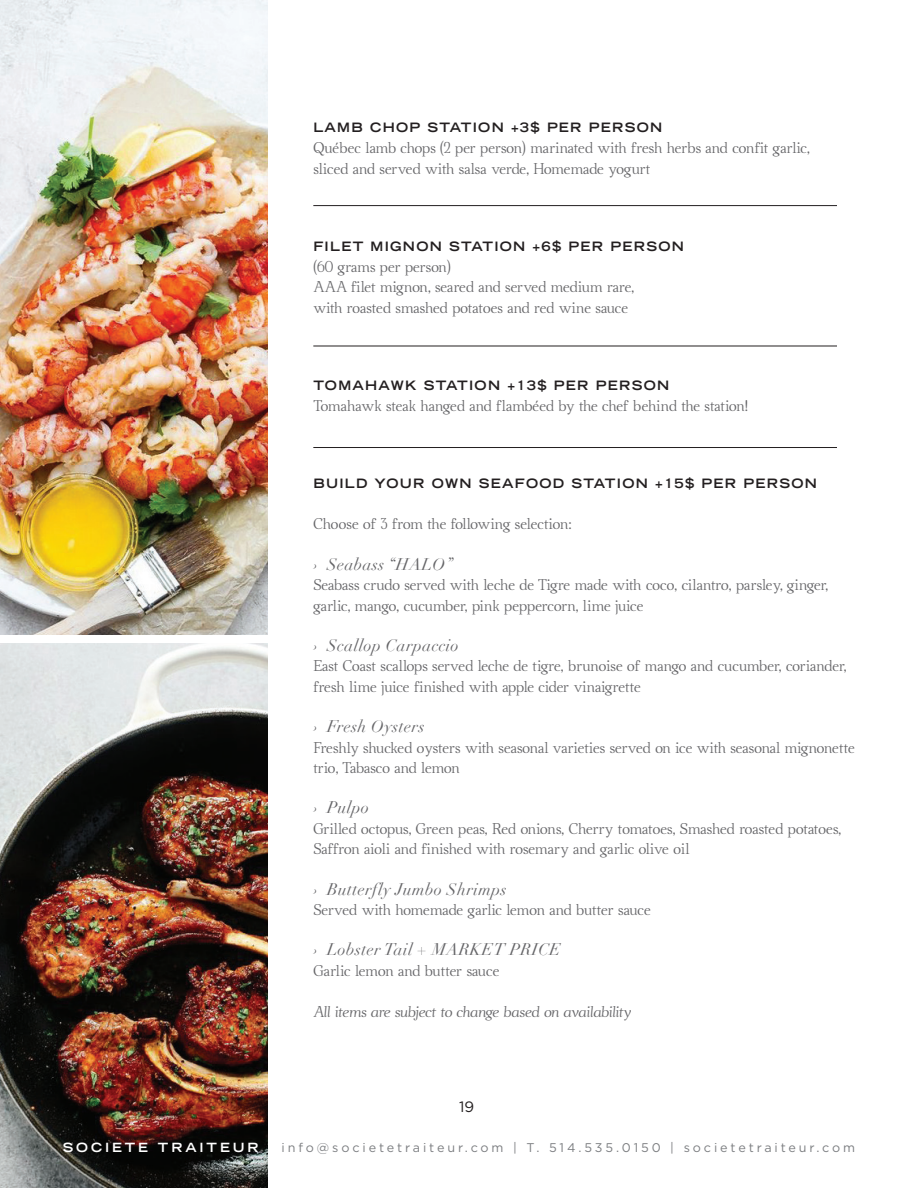
<style>
.page{position:relative;width:918px;height:1188px;background:#fff}
.page>*{position:absolute;margin:0;border:0;box-sizing:border-box;transform-origin:0 0}
.t1{font:italic 16.5px "Didot";letter-spacing:.025em;color:#656568}
.t2{font:15px "Gotham";color:#231f20}
.t3{font:13.95px/20.5px "Ahellya";letter-spacing:-.005em;color:#656568}
.t4{font:italic 13.95px "Ahellya";letter-spacing:.01em;color:#656568}
.t5{font:700 expanded 12.9px "Trade Gothic LH";letter-spacing:.1em;color:#231f20}
.t6{font:12.6px "Gotham";letter-spacing:.23em;color:#7c7e81}
.t7{font:700 expanded 12.6px "Trade Gothic LH";letter-spacing:.23em;color:#fff}
</style>
<div class="page">
<img style="left:0;top:0;width:267px;height:634px">
<img style="left:0;top:644px;width:267px;height:544px">
<hr style="left:313px;top:205px;width:524px;height:1px;background:#231f20">
<hr style="left:313px;top:346px;width:524px;height:1px;background:#231f20">
<hr style="left:313px;top:447px;width:524px;height:1px;background:#231f20">
<p class="t5" style="left:313px;top:119px;width:350px">LAMB CHOP STATION +3$ PER PERSON</p>
<p class="t3" style="left:313px;top:137px;width:498px">Québec lamb chops (2 per person) marinated with fresh herbs and confit garlic, sliced and served with salsa verde, Homemade yogurt</p>
<p class="t5" style="left:313px;top:238px;width:372px">FILET MIGNON STATION +6$ PER PERSON</p>
<p class="t3" style="left:313px;top:256px;width:322px">(60 grams per person)<br>AAA filet mignon, seared and served medium rare, with roasted smashed potatoes and red wine sauce</p>
<p class="t5" style="left:313px;top:377px;width:357px">TOMAHAWK STATION +13$ PER PERSON</p>
<p class="t3" style="left:313px;top:395px;width:436px">Tomahawk steak hanged and flambéed by the chef behind the station!</p>
<p class="t5" style="left:313px;top:475px;width:505px">BUILD YOUR OWN SEAFOOD STATION +15$ PER PERSON</p>
<p class="t3" style="left:313px;top:514px;width:260px">Choose of 3 from the following selection:</p>
<p class="t1" style="left:313px;top:554px;width:141px">› Seabass “HALO”</p>
<p class="t3" style="left:313px;top:574px;width:516px">Seabass crudo served with leche de Tigre made with coco, cilantro, parsley, ginger, garlic, mango, cucumber, pink peppercorn, lime juice</p>
<p class="t1" style="left:313px;top:635px;width:147px">› Scallop Carpaccio</p>
<p class="t3" style="left:313px;top:656px;width:535px">East Coast scallops served leche de tigre, brunoise of mango and cucumber, coriander, fresh lime juice finished with apple cider vinaigrette</p>
<p class="t1" style="left:313px;top:716px;width:113px">› Fresh Oysters</p>
<p class="t3" style="left:313px;top:737px;width:543px">Freshly shucked oysters with seasonal varieties served on ice with seasonal mignonette trio, Tabasco and lemon</p>
<p class="t1" style="left:313px;top:797px;width:57px">› Pulpo</p>
<p class="t3" style="left:313px;top:818px;width:529px">Grilled octopus, Green peas, Red onions, Cherry tomatoes, Smashed roasted potatoes,<br>Saffron aioli and finished with rosemary and garlic olive oil</p>
<p class="t1" style="left:313px;top:879px;width:195px">› Butterfly Jumbo Shrimps</p>
<p class="t3" style="left:313px;top:899px;width:339px">Served with homemade garlic lemon and butter sauce</p>
<p class="t1" style="left:313px;top:939px;width:249px">› Lobster Tail + MARKET PRICE</p>
<p class="t3" style="left:313px;top:960px;width:188px">Garlic lemon and butter sauce</p>
<p class="t4" style="left:313px;top:1003px;width:319px">All items are subject to change based on availability</p>
<p class="t2" style="left:459px;top:1097px;width:17px">19</p>
<p class="t7" style="left:63px;top:1139px;width:197px">SOCIETE TRAITEUR</p>
<p class="t6" style="left:282px;top:1139px;width:575px">info@societetraiteur.com | T. 514.535.0150 | societetraiteur.com</p>
</div>
